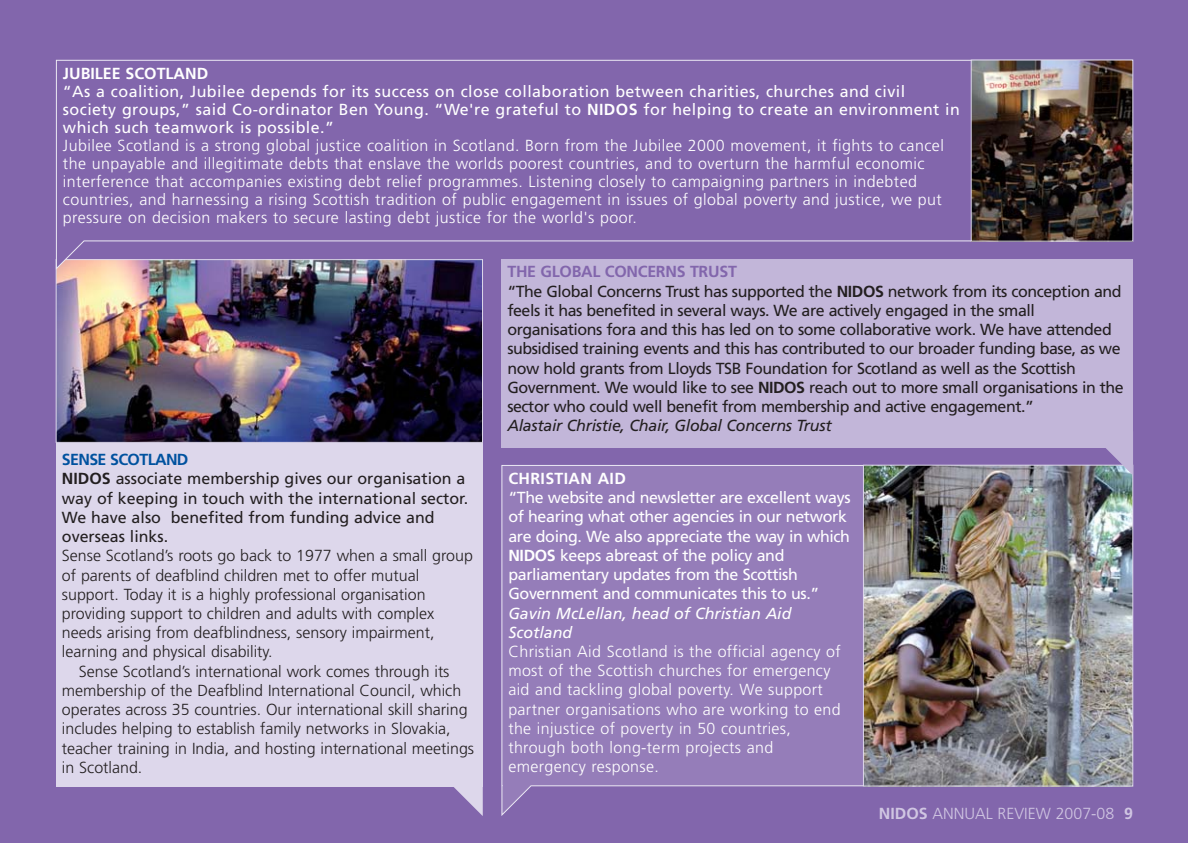
<style>
.page{position:relative;width:1188px;height:843px;background:#fff}
.page>*{position:absolute;margin:0;border:0;box-sizing:border-box;transform-origin:0 0}
.t1{font:300 16px/19.2px "Frutiger";letter-spacing:.03em;color:#fff}
.t2{font:300 16px/19.2px "Frutiger";color:#231f20}
.t3{font:16px/19.2px "Frutiger";letter-spacing:-.03em;color:#231f20}
.t4{font:16px/19.2px "Frutiger";letter-spacing:-.02em;color:#fff}
.t5{font:16px/18px "Frutiger";letter-spacing:.03em;color:#fff}
.t6{font:16px/19.2px "Frutiger";color:#231f20}
.t7{font:italic 16px "Frutiger";letter-spacing:-.015em;color:#231f20}
.t8{font:italic 16px/19.2px "Frutiger";color:#fff}
.t9{font:300 16px "Frutiger";color:#d0c6e2}
.t10{font:700 16px "Frutiger";color:#fff}
.t11{font:700 16px "Frutiger";letter-spacing:.02em;color:#fff}
.s1{font-weight:700}
.s2{font-weight:700;color:#00529f}
.s3{font-weight:700;color:#8266ac}
</style>
<div class="page">
<div style="left:0;top:0;width:1188px;height:842px;background:#8266ac"></div>
<svg style="left:501px;top:465px;width:366px;height:350px;background:#947cb8"></svg>
<img style="left:865px;top:466px;width:266px;height:317px">
<div style="left:863px;top:464px;width:270px;height:321px;border:1px solid #ddd7eb"></div>
<div style="left:501px;top:259px;width:632px;height:188px;background:#c2b6d9"></div>
<svg style="left:1089px;top:447px;width:44px;height:28px"></svg>
<svg style="left:56px;top:429px;width:427px;height:55px;background:#a39eb5"></svg>
<svg style="left:439px;top:785px;width:44px;height:30px"></svg>
<div style="left:56px;top:447px;width:427px;height:338px;background:#ddd7eb"></div>
<img style="left:58px;top:269px;width:423px;height:171px">
<svg style="left:56px;top:60px;width:1077px;height:209px"></svg>
<img style="left:973px;top:62px;width:158px;height:177px">
<div style="left:971px;top:60px;width:162px;height:181px;border:1px solid #ddd7eb"></div>
<p class="t10" style="left:63px;top:67px;width:147px">JUBILEE SCOTLAND</p>
<p class="t5" style="left:63px;top:83px;width:899px">“As a coalition, Jubilee depends for its success on close collaboration between charities, churches and civil society groups,” said Co-ordinator Ben Young. “We're grateful to <span class="s1">NIDOS</span> for helping to create an environment in which such teamwork is possible.”</p>
<p class="t1" style="left:63px;top:137px;width:883px;line-height:18px">Jubilee Scotland is a strong global justice coalition in Scotland. Born from the Jubilee 2000 movement, it fights to cancel the unpayable and illegitimate debts that enslave the worlds poorest countries, and to overturn the harmful economic interference that accompanies existing debt relief programmes. Listening closely to campaigning partners in indebted countries, and harnessing a rising Scottish tradition of public engagement in issues of global poverty and justice, we put pressure on decision makers to secure lasting debt justice for the world's poor.</p>
<p class="t6" style="left:62px;top:451px;width:408px"><span class="s2">SENSE SCOTLAND<br></span><span class="s1">NIDOS</span> associate membership gives our organisation a way of keeping in touch with the international sector.<br>We have also benefited from funding advice and overseas links.</p>
<p class="t2" style="left:62px;top:547px;width:413px">Sense Scotland’s roots go back to 1977 when a small group of parents of deafblind children met to offer mutual support. Today it is a highly professional organisation providing support to children and adults with complex needs arising from deafblindness, sensory impairment, learning and physical disability.</p>
<p class="t2" style="left:62px;top:662px;width:414px;text-indent:17px">Sense Scotland’s international work comes through its membership of the Deafblind International Council, which operates across 35 countries. Our international skill sharing includes helping to establish family networks in Slovakia, teacher training in India, and hosting international meetings in Scotland.</p>
<p class="t3" style="left:507px;top:263px;width:618px"><span class="s3">THE GLOBAL CONCERNS TRUST<br></span>“The Global Concerns Trust has supported the <span class="s1">NIDOS</span> network from its conception and feels it has benefited in several ways. We are actively engaged in the small organisations fora and this has led on to some collaborative work. We have attended subsidised training events and this has contributed to our broader funding base, as we now hold grants from Lloyds TSB Foundation for Scotland as well as the Scottish Government. We would like to see <span class="s1">NIDOS</span> reach out to more small organisations in the sector who could well benefit from membership and active engagement.”</p>
<p class="t7" style="left:507px;top:419px;width:326px">Alastair Christie, Chair, Global Concerns Trust</p>
<p class="t11" style="left:508px;top:471px;width:119px">CHRISTIAN AID</p>
<p class="t4" style="left:508px;top:489px;width:344px">“The website and newsletter are excellent ways of hearing what other agencies in our network are doing. We also appreciate the way in which <span class="s1">NIDOS</span> keeps abreast of the policy and parliamentary updates from the Scottish Government and communicates this to us.”</p>
<p class="t8" style="left:508px;top:604px;width:285px">Gavin McLellan, head of Christian Aid<br>Scotland</p>
<p class="t1" style="left:508px;top:642px;width:334px">Christian Aid Scotland is the official agency of most of the Scottish churches for emergency aid and tackling global poverty. We support partner organisations who are working to end the injustice of poverty in 50 countries, through both long-term projects and emergency response.</p>
<p class="t9" style="left:879px;top:806px;width:256px"><span class="s1">NIDOS</span> ANNUAL REVIEW 2007-08 <span class="s1">9</span></p>
</div>
